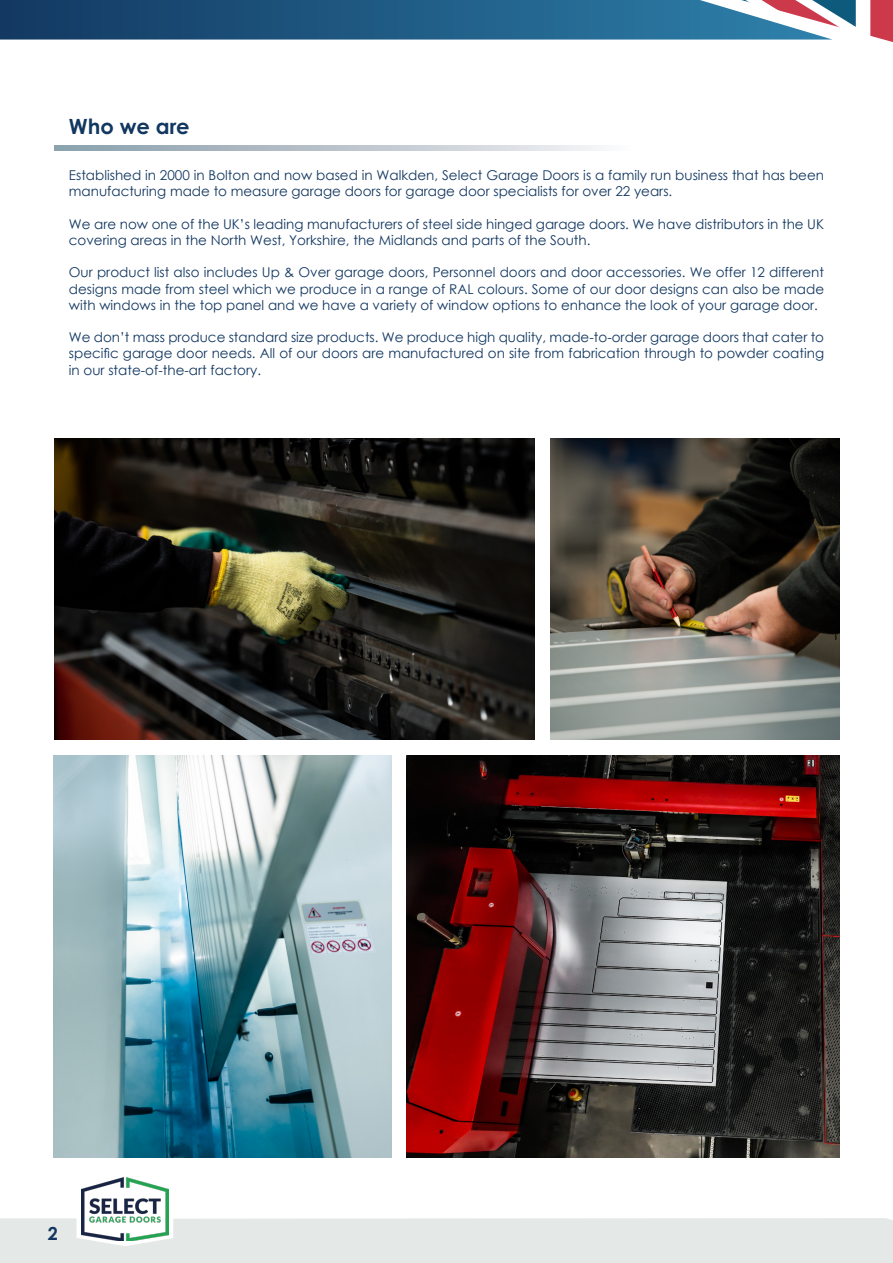
<style>
.page{position:relative;width:893px;height:1263px;background:#fff}
.page>*{position:absolute;margin:0;border:0;box-sizing:border-box;transform-origin:0 0}
.t1{font:700 21px "Century Gothic Pro";color:#123760}
.t2{font:700 18px "Century Gothic Pro";color:#123760}
.t3{font:13.5px/16.2px "Century Gothic";color:#123760}
</style>
<div class="page">
<svg style="left:0;top:0;width:856px;height:40px;background:#33668c"></svg>
<svg style="left:870px;top:0;width:23px;height:42px"></svg>
<div style="left:0;top:1218px;width:893px;height:45px;background:#e4e8e7"></div>
<svg style="left:54px;top:146px;width:549px;height:4px;background:#bbc5cd"></svg>
<img style="left:82px;top:1177px;width:87px;height:63px">
<img style="left:407px;top:756px;width:433px;height:401px">
<img style="left:55px;top:438px;width:480px;height:302px">
<img style="left:53px;top:756px;width:338px;height:401px">
<img style="left:551px;top:438px;width:289px;height:302px">
<p class="t1" style="left:69px;top:113px;width:122px">Who we are</p>
<p class="t3" style="left:69px;top:167px;width:757px">Established in 2000 in Bolton and now based in Walkden, Select Garage Doors is a family run business that has been manufacturing made to measure garage doors for garage door specialists for over 22 years.</p>
<p class="t3" style="left:69px;top:216px;width:757px">We are now one of the UK’s leading manufacturers of steel side hinged garage doors. We have distributors in the UK covering areas in the North West, Yorkshire, the Midlands and parts of the South.</p>
<p class="t3" style="left:69px;top:264px;width:757px;text-align:justify">Our product list also includes Up &amp; Over garage doors, Personnel doors and door accessories. We offer 12 different designs made from steel which we produce in a range of RAL colours. Some of our door designs can also be made with windows in the top panel and we have a variety of window options to enhance the look of your garage door.</p>
<p class="t3" style="left:69px;top:329px;width:757px;text-align:justify">We don’t mass produce standard size products. We produce high quality, made-to-order garage doors that cater to specific garage door needs. All of our doors are manufactured on site from fabrication through to powder coating in our state-of-the-art factory.</p>
<h2 class="t2" style="left:48px;top:1222px;width:12px">2</h2>
</div>
